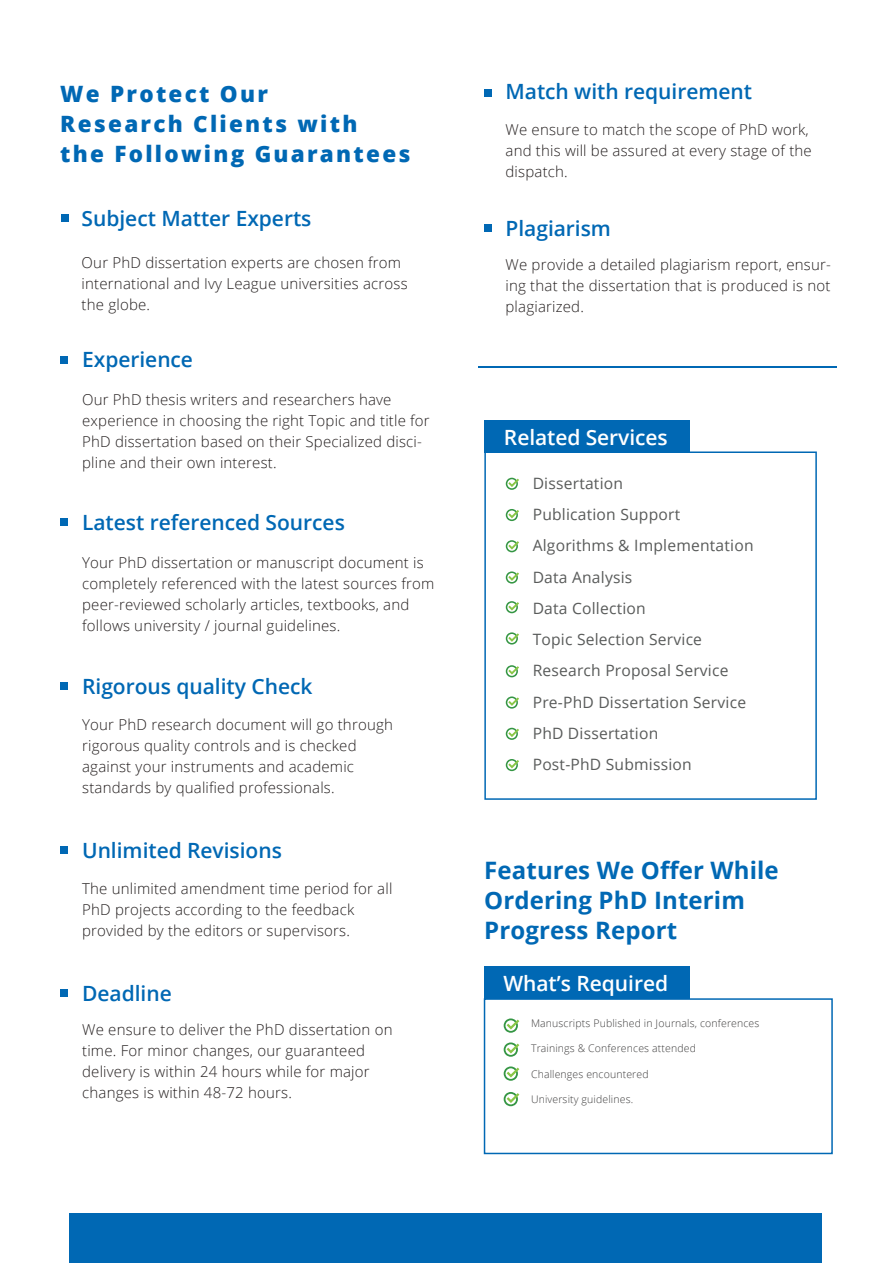
<style>
.page{position:relative;width:893px;height:1263px;background:#fff}
.page>*{position:absolute;margin:0;border:0;box-sizing:border-box;transform-origin:0 0}
.t1{font:700 24px/30px "Open Sans";letter-spacing:.005em;color:#0068b4}
.t2{font:800 22.5px/30px "Open Sans";letter-spacing:.1em;color:#0068b4}
.t3{font:600 21px "Open Sans";color:#0068b4}
.t4{font:600 21px "Open Sans";letter-spacing:-.005em;color:#fff}
.t5{font:15.6px/31.2px "Open Sans";letter-spacing:.015em;color:#595b5a}
.t6{font:300 15px/21px "Open Sans";letter-spacing:.015em;color:#241f1f}
.t7{font:300 10.5px "Open Sans";letter-spacing:.015em;color:#3f3e3e}
</style>
<div class="page">
<div style="left:69px;top:1213px;width:753px;height:50px;background:#0068b4"></div>
<div style="left:61px;top:214px;width:8px;height:8px;background:#0068b4"></div>
<div style="left:60px;top:356px;width:8px;height:7px;background:#0068b4"></div>
<div style="left:60px;top:519px;width:8px;height:7px;background:#0068b4"></div>
<div style="left:60px;top:682px;width:8px;height:8px;background:#0068b4"></div>
<div style="left:484px;top:998px;width:349px;height:156px;border:2px solid #0068b4"></div>
<div style="left:484px;top:967px;width:205px;height:32px;background:#0068b4"></div>
<svg style="left:504px;top:1018px;width:15px;height:15px"></svg>
<svg style="left:504px;top:1042px;width:15px;height:15px"></svg>
<svg style="left:504px;top:1066px;width:15px;height:15px"></svg>
<svg style="left:504px;top:1092px;width:15px;height:14px"></svg>
<div style="left:484px;top:89px;width:7px;height:8px;background:#0068b4"></div>
<div style="left:484px;top:224px;width:7px;height:8px;background:#0068b4"></div>
<div style="left:60px;top:989px;width:8px;height:8px;background:#0068b4"></div>
<div style="left:60px;top:846px;width:8px;height:8px;background:#0068b4"></div>
<hr style="left:478px;top:366px;width:358px;height:2px;background:#0068b4">
<div style="left:484px;top:451px;width:333px;height:349px;border:2px solid #0068b4"></div>
<div style="left:485px;top:420px;width:205px;height:32px;background:#0068b4"></div>
<svg style="left:506px;top:478px;width:13px;height:12px"></svg>
<svg style="left:506px;top:509px;width:13px;height:12px"></svg>
<svg style="left:506px;top:540px;width:13px;height:12px"></svg>
<svg style="left:506px;top:571px;width:13px;height:13px"></svg>
<svg style="left:506px;top:601px;width:13px;height:12px"></svg>
<svg style="left:506px;top:632px;width:13px;height:12px"></svg>
<svg style="left:506px;top:665px;width:13px;height:12px"></svg>
<svg style="left:506px;top:696px;width:13px;height:13px"></svg>
<svg style="left:506px;top:728px;width:13px;height:12px"></svg>
<svg style="left:506px;top:759px;width:13px;height:12px"></svg>
<h2 class="t2" style="left:60px;top:77px;width:352px">We Protect Our<br>Research Clients with<br>the Following Guarantees</h2>
<h3 class="t3" style="left:82px;top:204px;width:231px">Subject Matter Experts</h3>
<p class="t6" style="left:82px;top:252px;width:328px">Our PhD dissertation experts are chosen from international and Ivy League universities across the globe.</p>
<h3 class="t3" style="left:82px;top:345px;width:112px">Experience</h3>
<p class="t6" style="left:82px;top:389px;width:349px">Our PhD thesis writers and researchers have experience in choosing the right Topic and title for PhD dissertation based on their Specialized disci&shy;pline and their own interest.</p>
<h3 class="t3" style="left:82px;top:508px;width:264px">Latest referenced Sources</h3>
<p class="t6" style="left:82px;top:551px;width:354px">Your PhD dissertation or manuscript document is completely referenced with the latest sources from peer-reviewed scholarly articles, textbooks, and follows university / journal guidelines.</p>
<h3 class="t3" style="left:82px;top:672px;width:232px">Rigorous quality Check</h3>
<p class="t6" style="left:82px;top:714px;width:312px">Your PhD research document will go through rigorous quality controls and is checked against your instruments and academic standards by qualified professionals.</p>
<h3 class="t3" style="left:82px;top:835px;width:201px">Unlimited Revisions</h3>
<p class="t6" style="left:82px;top:877px;width:312px">The unlimited amendment time period for all<br>PhD projects according to the feedback provided by the editors or supervisors.</p>
<h3 class="t3" style="left:82px;top:978px;width:91px">Deadline</h3>
<p class="t6" style="left:82px;top:1019px;width:312px">We ensure to deliver the PhD dissertation on time. For minor changes, our guaranteed delivery is within 24 hours while for major changes is within 48-72 hours.</p>
<h3 class="t3" style="left:505px;top:77px;width:248px">Match with requirement</h3>
<p class="t6" style="left:505px;top:119px;width:308px">We ensure to match the scope of PhD work, and this will be assured at every stage of the dispatch.</p>
<h3 class="t3" style="left:505px;top:213px;width:107px">Plagiarism</h3>
<p class="t6" style="left:505px;top:254px;width:327px;text-align:justify">We provide a detailed plagiarism report, ensur&shy;ing that the dissertation that is produced is not plagiarized.</p>
<h3 class="t4" style="left:504px;top:423px;width:165px">Related Services</h3>
<p class="t5" style="left:533px;top:467px;width:222px">Dissertation<br>Publication Support<br>Algorithms &amp; Implementation<br>Data Analysis<br>Data Collection<br>Topic Selection Service<br>Research Proposal Service<br>Pre-PhD Dissertation Service<br>PhD Dissertation<br>Post-PhD Submission</p>
<h1 class="t1" style="left:484px;top:854px;width:296px">Features We Offer While<br>Ordering PhD Interim<br>Progress Report</h1>
<h3 class="t4" style="left:503px;top:969px;width:166px">What’s Required</h3>
<p class="t7" style="left:531px;top:1016px;width:230px">Manuscripts Published in Journals, conferences</p>
<p class="t7" style="left:531px;top:1041px;width:166px">Trainings &amp; Conferences attended</p>
<p class="t7" style="left:531px;top:1066px;width:119px">Challenges encountered</p>
<p class="t7" style="left:531px;top:1092px;width:104px">University guidelines.</p>
</div>
